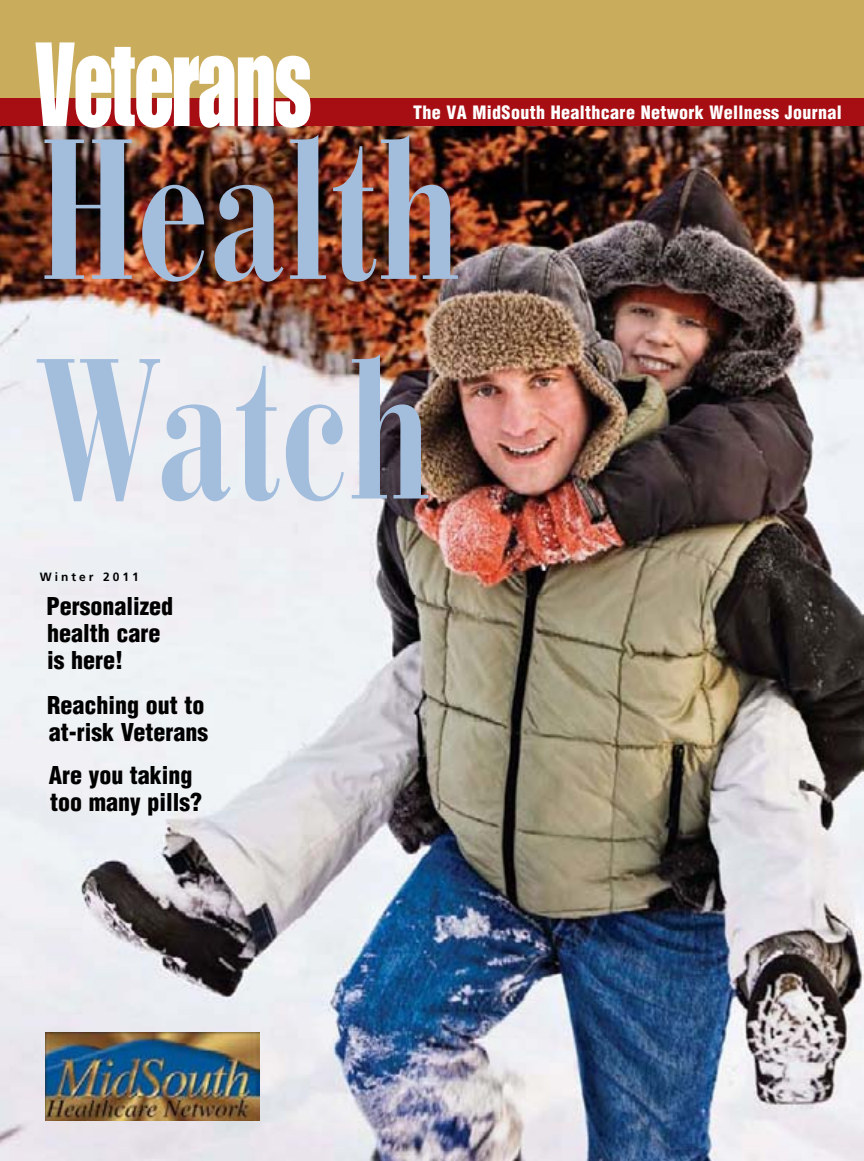
<style>
.page{position:relative;width:864px;height:1161px;background:#fff}
.page>*{position:absolute;margin:0;border:0;box-sizing:border-box;transform-origin:0 0}
.t1{font:700 condensed 198px/219.6px "Bauer Bodoni Std";color:#a3bddd;scale:.8 1}
.t2{font:117px "Impact LT Std";letter-spacing:-.02em;color:#fff;scale:.75 1}
.t3{font:900 condensed 24px/27px "Helvetica LT Std";color:#000}
.t4{font:900 condensed 18px "Helvetica LT Std";letter-spacing:.02em;color:#fff}
.t5{font:700 12px "Frutiger LT Std";color:#000}
</style>
<div class="page">
<img style="left:0;top:126px;width:864px;height:1035px">
<div style="left:0;top:0;width:864px;height:124px;background:#caac5d"></div>
<div style="left:0;top:98px;width:864px;height:28px;background:#a70e13"></div>
<img style="left:45px;top:1033px;width:214px;height:88px">
<h1 class="t2" style="left:35px;top:16px;width:371px">Veterans</h1>
<p class="t4" style="left:413px;top:101px;width:430px">The VA MidSouth Healthcare Network Wellness Journal</p>
<h1 class="t1" style="left:40px;top:103px;width:529px">Health<br>Watch</h1>
<p class="t5" style="left:40px;top:570px;width:101px">W i n t e r 2 0 1 1</p>
<p class="t3" style="left:47px;top:592px;width:128px">Personalized health care is here!</p>
<p class="t3" style="left:47px;top:691px;width:162px">Reaching out to at-risk Veterans</p>
<p class="t3" style="left:49px;top:762px;width:155px">Are you taking too many pills?</p>
</div>
